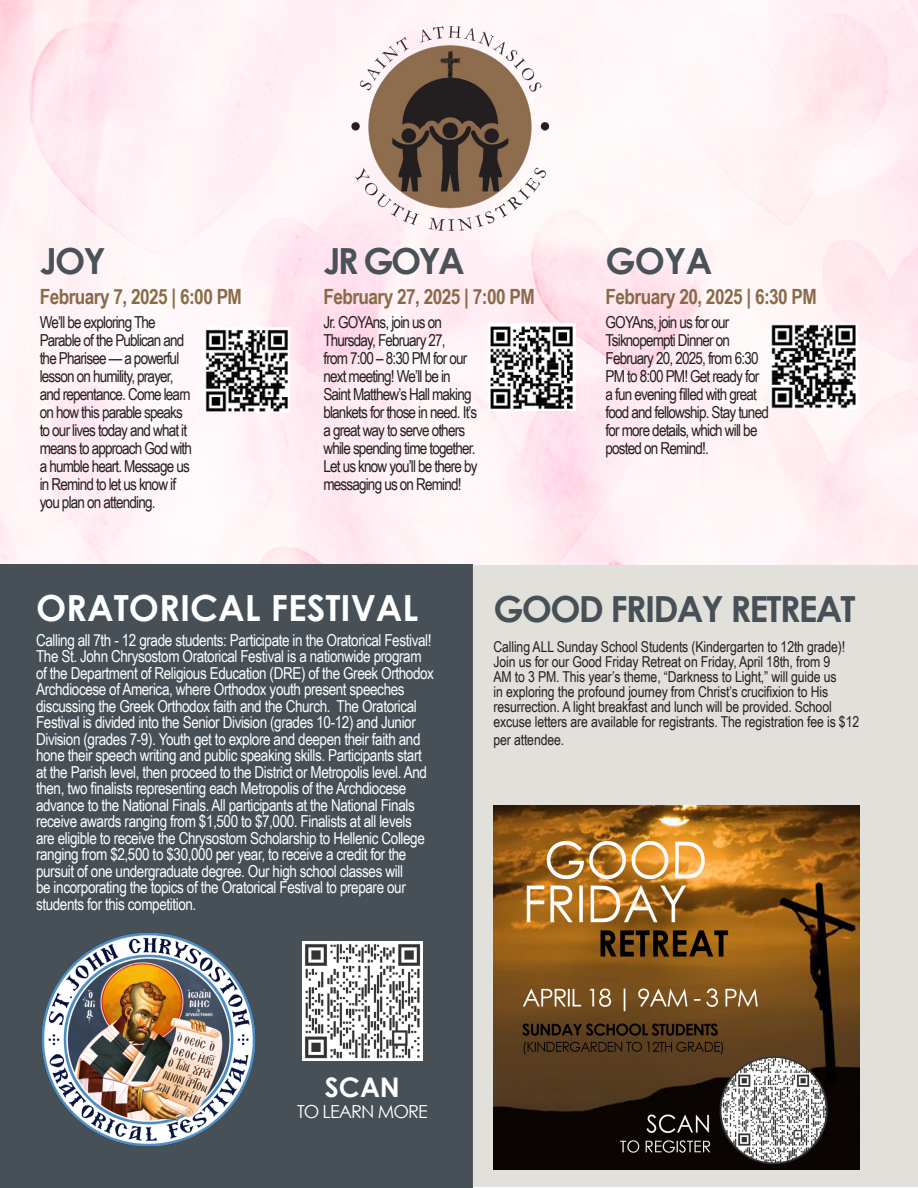
<style>
.page{position:relative;width:918px;height:1188px;background:#fff}
.page>*{position:absolute;margin:0;border:0;box-sizing:border-box;transform-origin:0 0}
.t1{font:700 36px "Century Gothic";color:#fff}
.t2{font:700 36px "Century Gothic";letter-spacing:-.05em;color:#465056}
.t3{font:700 36px "Century Gothic";letter-spacing:-.05em;color:#495258}
.t4{font:700 27px "Century Gothic";color:#fff}
.t5{font:700 21px "Arial Narrow";letter-spacing:-.025em;color:#886a4a}
.t6{font:700 21px "Arial Narrow";letter-spacing:-.025em;color:#886c48}
.t7{font:18px "Century Gothic";letter-spacing:-.05em;color:#fff}
.t8{font:16.5px/16.5px "Arial Narrow";letter-spacing:-.025em;color:#fff}
.t9{font:16.5px/18px "Arial Narrow";letter-spacing:-.05em;color:#231f20}
.t10{font:15px/15px "Arial Narrow";letter-spacing:-.01em;color:#231f20}
.s1{color:#886a4a}
</style>
<div class="page">
<img style="left:0;top:0;width:918px;height:565px">
<img style="left:205px;top:328px;width:85px;height:84px">
<img style="left:488px;top:323px;width:87px;height:87px">
<img style="left:770px;top:323px;width:87px;height:85px">
<img style="left:344px;top:16px;width:217px;height:224px">
<div style="left:0;top:565px;width:472px;height:623px;background:#465056"></div>
<div style="left:472px;top:565px;width:446px;height:621px;background:#e1e0da"></div>
<img style="left:494px;top:805px;width:366px;height:365px">
<img style="left:41px;top:932px;width:215px;height:215px">
<img style="left:303px;top:941px;width:120px;height:120px">
<p class="t3" style="left:40px;top:234px;width:68px">JOY</p>
<p class="t6" style="left:40px;top:280px;width:204px"><span class="s1">February</span> 7, 2025 | 6:00 PM</p>
<p class="t9" style="left:40px;top:312px;width:154px">We’ll be exploring The<br>Parable of the Publican and the Pharisee — a powerful lesson on humility, prayer, and repentance. Come learn on how this parable speaks to our lives today and what it means to approach God with a humble heart. Message us in Remind to let us know if you plan on attending.</p>
<p class="t3" style="left:323px;top:234px;width:143px">JR GOYA</p>
<p class="t3" style="left:606px;top:234px;width:108px">GOYA</p>
<p class="t5" style="left:323px;top:280px;width:213px">February 27, 2025 | 7:00 PM</p>
<p class="t5" style="left:606px;top:280px;width:213px">February 20, 2025 | 6:30 PM</p>
<p class="t9" style="left:323px;top:312px;width:156px">Jr. GOYAns, join us on<br>Thursday, February 27,<br>from 7:00 – 8:30 PM for our next meeting! We’ll be in<br>Saint Matthew’s Hall making blankets for those in need. It’s a great way to serve others while spending time together.<br>Let us know you’ll be there by messaging us on Remind!</p>
<p class="t9" style="left:606px;top:312px;width:165px">GOYAns, join us for our<br>Tsiknopempti Dinner on<br>February 20, 2025, from 6:30<br>PM to 8:00 PM! Get ready for a fun evening filled with great food and fellowship. Stay tuned for more details, which will be posted on Remind!.</p>
<p class="t1" style="left:36px;top:581px;width:384px">ORATORICAL FESTIVAL</p>
<p class="t2" style="left:494px;top:582px;width:364px">GOOD FRIDAY RETREAT</p>
<p class="t10" style="left:494px;top:639px;width:367px">Calling ALL Sunday School Students (Kindergarten to 12th grade)!<br>Join us for our Good Friday Retreat on Friday, April 18th, from 9<br>AM to 3 PM. This year’s theme, “Darkness to Light,” will guide us<br>in exploring the profound journey from Christ’s crucifixion to His resurrection. A light breakfast and lunch will be provided. School excuse letters are available for registrants. The registration fee is $12</p>
<p class="t10" style="left:494px;top:732px;width:72px">per attendee.</p>
<p class="t8" style="left:36px;top:631px;width:400px">Calling all 7th - 12 grade students: Participate in the Oratorical Festival!<br>The St. John Chrysostom Oratorical Festival is a nationwide program of the Department of Religious Education (DRE) of the Greek Orthodox Archdiocese of America, where Orthodox youth present speeches discussing the Greek Orthodox faith and the Church. The Oratorical Festival is divided into the Senior Division (grades 10-12) and Junior Division (grades 7-9). Youth get to explore and deepen their faith and hone their speech writing and public speaking skills. Participants start at the Parish level, then proceed to the District or Metropolis level. And then, two finalists representing each Metropolis of the Archdiocese advance to the National Finals. All participants at the National Finals receive awards ranging from $1,500 to $7,000. Finalists at all levels are eligible to receive the Chrysostom Scholarship to Hellenic College ranging from $2,500 to $30,000 per year, to receive a credit for the pursuit of one undergraduate degree. Our high school classes will<br>be incorporating the topics of the Oratorical Festival to prepare our students for this competition.</p>
<p class="t4" style="left:325px;top:1066px;width:77px">SCAN</p>
<p class="t7" style="left:297px;top:1099px;width:132px">TO LEARN MORE</p>
</div>
